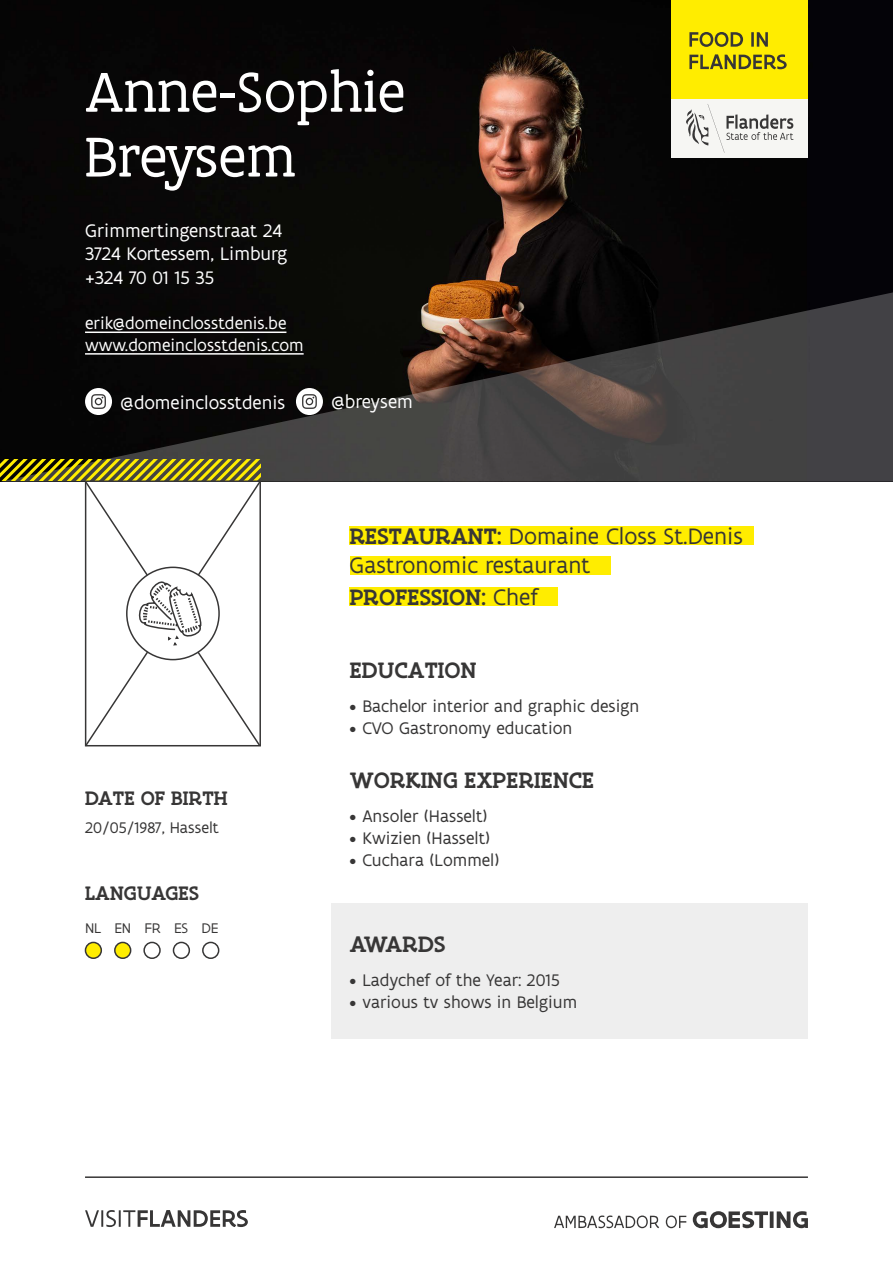
<style>
.page{position:relative;width:893px;height:1263px;background:#fff}
.page>*{position:absolute;margin:0;border:0;box-sizing:border-box;transform-origin:0 0}
.t1{font:60.3px "Flanders Art Serif";color:#fff}
.t2{font:24px "Flanders Art Sans";color:#373636}
.titel{font:500 24px "Flanders Art Serif";letter-spacing:.005em;color:#373636}
.t3{font:500 21px "Flanders Art Serif";letter-spacing:.005em;color:#373636}
.t4{font:19.5px "Flanders Art Sans";color:#fff}
.t5{font:18px "Flanders Art Sans";color:#373636}
.t6{font:18px "Flanders Art Sans";color:#fff}
.t7{font:16.5px "Flanders Art Sans";color:#373636}
.t8{font:15px "Flanders Art Sans";color:#373636}
.s1{font-family:"Flanders Art Serif";font-weight:500}
.s2{font-family:"Flanders Art Sans";font-weight:400}
</style>
<div class="page">
<img style="left:0;top:0;width:893px;height:292px">
<svg style="left:0;top:292px;width:893px;height:190px;background:#2d2927"></svg>
<svg style="left:0;top:460px;width:261px;height:21px;background:#91891c"></svg>
<div style="left:350px;top:526px;width:404px;height:18px;background:#ffed00"></div>
<div style="left:350px;top:587px;width:208px;height:18px;background:#ffed00"></div>
<svg style="left:85px;top:1210px;width:163px;height:17px"></svg>
<hr style="left:85px;top:1176px;width:723px;height:2px;background:#373636">
<div style="left:350px;top:557px;width:260px;height:18px;background:#ffed00"></div>
<div style="left:85px;top:942px;width:16px;height:16px;background:#ffed00;border-radius:50%"></div>
<div style="left:85px;top:942px;width:17px;height:17px;border:2px solid #373636;border-radius:50%"></div>
<div style="left:115px;top:942px;width:16px;height:16px;background:#ffed00;border-radius:50%"></div>
<div style="left:114px;top:942px;width:17px;height:17px;border:2px solid #373636;border-radius:50%"></div>
<div style="left:143px;top:942px;width:18px;height:17px;border:2px solid #373636;border-radius:50%"></div>
<div style="left:173px;top:942px;width:17px;height:17px;border:2px solid #373636;border-radius:50%"></div>
<div style="left:202px;top:942px;width:17px;height:17px;border:2px solid #373636;border-radius:50%"></div>
<hr style="left:85px;top:331px;width:201px;height:2px;background:#fff">
<hr style="left:85px;top:353px;width:219px;height:2px;background:#fff">
<svg style="left:693px;top:1211px;width:115px;height:17px"></svg>
<div style="left:672px;top:0;width:136px;height:158px;background:#ffed00"></div>
<div style="left:672px;top:99px;width:136px;height:59px;background:#f6f6f3"></div>
<svg style="left:686px;top:104px;width:107px;height:49px"></svg>
<svg style="left:689px;top:54px;width:98px;height:15px"></svg>
<svg style="left:689px;top:32px;width:79px;height:15px"></svg>
<div style="left:85px;top:388px;width:27px;height:27px;background:#fff;border-radius:13px"></div>
<svg style="left:91px;top:394px;width:15px;height:15px"></svg>
<svg style="left:554px;top:1215px;width:132px;height:13px"></svg>
<svg style="left:84px;top:479px;width:178px;height:268px"></svg>
<div style="left:127px;top:567px;width:92px;height:93px;background:#fff;border-radius:50%"></div>
<div style="left:126px;top:567px;width:94px;height:93px;border:2px solid #373636;border-radius:50%"></div>
<div style="left:296px;top:388px;width:27px;height:27px;background:#fff;border-radius:13px"></div>
<svg style="left:302px;top:394px;width:15px;height:15px"></svg>
<div style="left:332px;top:903px;width:476px;height:135px;background:#eee"></div>
<svg style="left:136px;top:575px;width:70px;height:72px"></svg>
<p class="t1" style="left:85px;top:57px;width:322px">Anne-Sophie</p>
<p class="t1" style="left:85px;top:122px;width:212px">Breysem</p>
<p class="t4" style="left:85px;top:219px;width:198px">Grimmertingenstraat 24</p>
<p class="t4" style="left:85px;top:242px;width:204px">3724 Kortessem, Limburg</p>
<p class="t4" style="left:85px;top:265px;width:130px">+324 70 01 15 35</p>
<p class="t6" style="left:85px;top:312px;width:203px">erik@domeinclosstdenis.be</p>
<p class="t6" style="left:85px;top:334px;width:220px">www.domeinclosstdenis.com</p>
<p class="t4" style="left:121px;top:390px;width:166px">@domeinclosstdenis</p>
<p class="t4" style="left:331px;top:389px;width:83px">@breysem</p>
<p class="t2" style="left:350px;top:521px;width:395px"><span class="s1">RESTAURANT:</span> Domaine Closs St.Denis</p>
<p class="t2" style="left:350px;top:550px;width:242px">Gastronomic restaurant</p>
<p class="t3" style="left:85px;top:784px;width:144px">DATE OF BIRTH</p>
<p class="t7" style="left:85px;top:818px;width:135px">20/05/1987, Hasselt</p>
<p class="t3" style="left:85px;top:880px;width:115px">LANGUAGES</p>
<p class="t8" style="left:85px;top:918px;width:135px">NL EN FR ES DE</p>
<p class="titel" style="left:350px;top:582px;width:190px">PROFESSION: <span class="s2">Chef</span></p>
<p class="titel" style="left:350px;top:655px;width:128px">EDUCATION</p>
<p class="t5" style="left:350px;top:695px;width:291px">• Bachelor interior and graphic design</p>
<p class="t5" style="left:350px;top:717px;width:224px">• CVO Gastronomy education</p>
<p class="titel" style="left:350px;top:765px;width:246px">WORKING EXPERIENCE</p>
<p class="t5" style="left:350px;top:805px;width:139px">• Ansoler (Hasselt)</p>
<p class="t5" style="left:350px;top:827px;width:142px">• Kwizien (Hasselt)</p>
<p class="t5" style="left:350px;top:849px;width:151px">• Cuchara (Lommel)</p>
<p class="titel" style="left:350px;top:928px;width:97px">AWARDS</p>
<p class="t5" style="left:350px;top:969px;width:211px">• Ladychef of the Year: 2015</p>
<p class="t5" style="left:350px;top:991px;width:229px">• various tv shows in Belgium</p>
</div>
